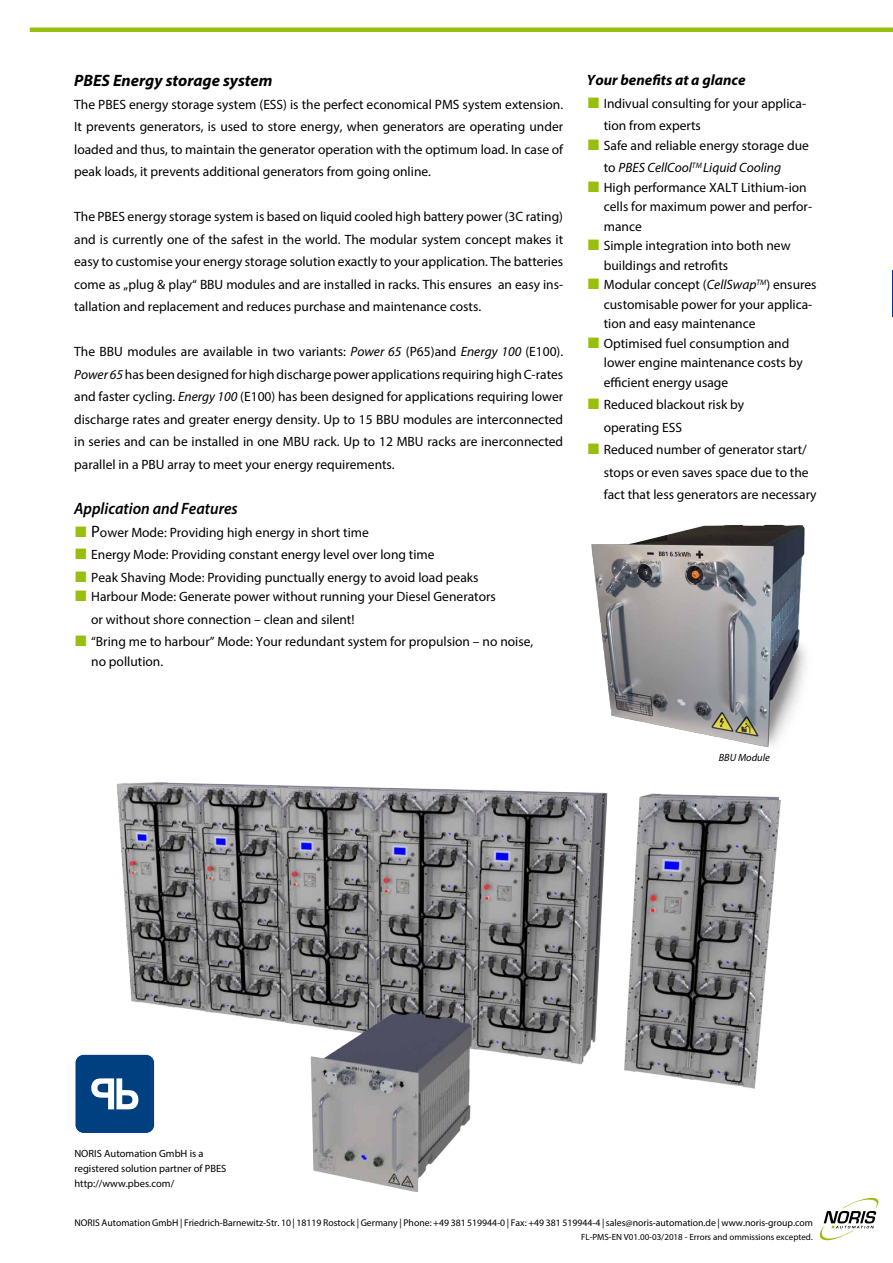
<style>
.page{position:relative;width:893px;height:1263px;background:#fff}
.page>*{position:absolute;margin:0;border:0;box-sizing:border-box;transform-origin:0 0}
.t1{font:italic 700 16.5px "Myriad Pro";color:#000}
.t2{font:italic 600 16.5px "Myriad Pro";color:#000;scale:.95 1}
.t3{font:italic 700 15px "Myriad Pro";color:#000}
.t4{font:13.5px/22.5px "Myriad Pro";color:#000}
.t5{font:10.5px/15px "Myriad Pro";color:#000}
.t6{font:italic 10.5px "Myriad Pro";color:#000}
.t7{font:9.75px "Myriad Pro";color:#000}
.t8{font:9px "Myriad Pro";color:#000}
.s1{font-style:italic}
.s2{font-family:"Arial";font-size:22.5px;color:#97bf0d}
.s3{font-size:16.5px}
</style>
<div class="page">
<img style="left:892px;top:270px;width:1px;height:20px">
<hr style="left:30px;top:28px;width:863px;height:4px;background:#97bf0d">
<svg style="left:819px;top:1197px;width:60px;height:44px"></svg>
<img style="left:591px;top:524px;width:215px;height:224px">
<img style="left:116px;top:782px;width:665px;height:410px">
<div style="left:75px;top:1054px;width:80px;height:79px;background:#003f80;border-radius:9px"></div>
<div style="left:75px;top:1054px;width:80px;height:79px;border:1px solid #fff;border-radius:9px"></div>
<svg style="left:91px;top:1078px;width:47px;height:31px"></svg>
<p class="t1" style="left:74px;top:70px;width:200px">PBES Energy storage system</p>
<p class="t4" style="left:74px;top:93px;width:491px;text-align:justify">The PBES energy storage system (ESS) is the perfect economical PMS system extension.<br>It prevents generators, is used to store energy, when generators are operating under loaded and thus, to maintain the generator operation with the optimum load. In case of peak loads, it prevents additional generators from going online.</p>
<p class="t4" style="left:74px;top:205px;width:491px;text-align:justify">The PBES energy storage system is based on liquid cooled high battery power (3C rating) and is currently one of the safest in the world. The modular system concept makes it easy to customise your energy storage solution exactly to your application. The batteries come as „plug &amp; play“ BBU modules and are installed in racks. This ensures an easy ins&shy;tallation and replacement and reduces purchase and maintenance costs.</p>
<p class="t4" style="left:74px;top:340px;width:491px;text-align:justify">The BBU modules are available in two variants: <span class="s1">Power 65</span> (P65)and <span class="s1">Energy 100</span> (E100).<br><span class="s1">Power 65</span> has been designed for high discharge power applications requiring high C-rates and faster cycling. <span class="s1">Energy 100</span> (E100) has been designed for applications requiring lower discharge rates and greater energy density. Up to 15 BBU modules are interconnected in series and can be installed in one MBU rack. Up to 12 MBU racks are inerconnected parallel in a PBU array to meet your energy requirements.</p>
<p class="t2" style="left:74px;top:498px;width:174px">Application and Features</p>
<p class="t4" style="left:74px;top:521px;width:296px"><span class="s2">■</span> <span class="s3">P</span>ower Mode: Providing high energy in short time</p>
<p class="t4" style="left:74px;top:543px;width:362px"><span class="s2">■</span> Energy Mode: Providing constant energy level over long time</p>
<p class="t4" style="left:74px;top:566px;width:406px"><span class="s2">■</span> Peak Shaving Mode: Providing punctually energy to avoid load peaks</p>
<p class="t4" style="left:91px;top:585px;width:406px;text-indent:-17px"><span class="s2">■</span> Harbour Mode: Generate power without running your Diesel Generators or without shore connection – clean and silent!</p>
<p class="t4" style="left:91px;top:632px;width:444px;line-height:19.5px;text-indent:-17px"><span class="s2">■</span> “Bring me to harbour” Mode: Your redundant system for propulsion – no noise, no pollution.</p>
<p class="t3" style="left:587px;top:70px;width:160px">Your benefits at a glance</p>
<p class="t4" style="left:604px;top:92px;width:204px;text-indent:-17px"><span class="s2">■</span> Indivual consulting for your applica&shy;tion from experts</p>
<p class="t4" style="left:604px;top:134px;width:207px;text-indent:-17px"><span class="s2">■</span> Safe and reliable energy storage due to <span class="s1">PBES CellCool</span><sup>TM</sup> <span class="s1">Liquid Cooling</span></p>
<p class="t4" style="left:604px;top:177px;width:210px;line-height:19.5px;text-indent:-17px"><span class="s2">■</span> High performance XALT Lithium-ion cells for maximum power and perfor&shy;mance</p>
<p class="t4" style="left:604px;top:236px;width:188px;line-height:19.5px;text-indent:-17px"><span class="s2">■</span> Simple integration into both new buildings and retrofits</p>
<p class="t4" style="left:604px;top:275px;width:214px;line-height:19.5px;text-indent:-17px"><span class="s2">■</span> Modular concept (<span class="s1">CellSwap</span><sup>TM</sup>) ensures customisable power for your applica&shy;tion and easy maintenance</p>
<p class="t4" style="left:604px;top:333px;width:200px;line-height:19.5px;text-indent:-17px"><span class="s2">■</span> Optimised fuel consumption and lower engine maintenance costs by efficient energy usage</p>
<p class="t4" style="left:604px;top:393px;width:142px;text-indent:-17px"><span class="s2">■</span> Reduced blackout risk by operating ESS</p>
<p class="t4" style="left:604px;top:438px;width:214px;text-indent:-17px"><span class="s2">■</span> Reduced number of generator start/ stops or even saves space due to the fact that less generators are necessary</p>
<p class="t6" style="left:719px;top:750px;width:53px">BBU Module</p>
<p class="t5" style="left:74px;top:1145px;width:154px">NORIS Automation GmbH is a registered solution partner of PBES http://www.pbes.com/</p>
<p class="t7" style="left:74px;top:1216px;width:740px">NORIS Automation GmbH | Friedrich-Barnewitz-Str. 10 | 18119 Rostock | Germany | Phone: +49 381 519944-0 | Fax: +49 381 519944-4 | sales@noris-automation.de | www.noris-group.com</p>
<p class="t8" style="left:581px;top:1231px;width:233px">FL-PMS-EN V01.00-03/2018 - Errors and ommissions excepted.</p>
</div>
